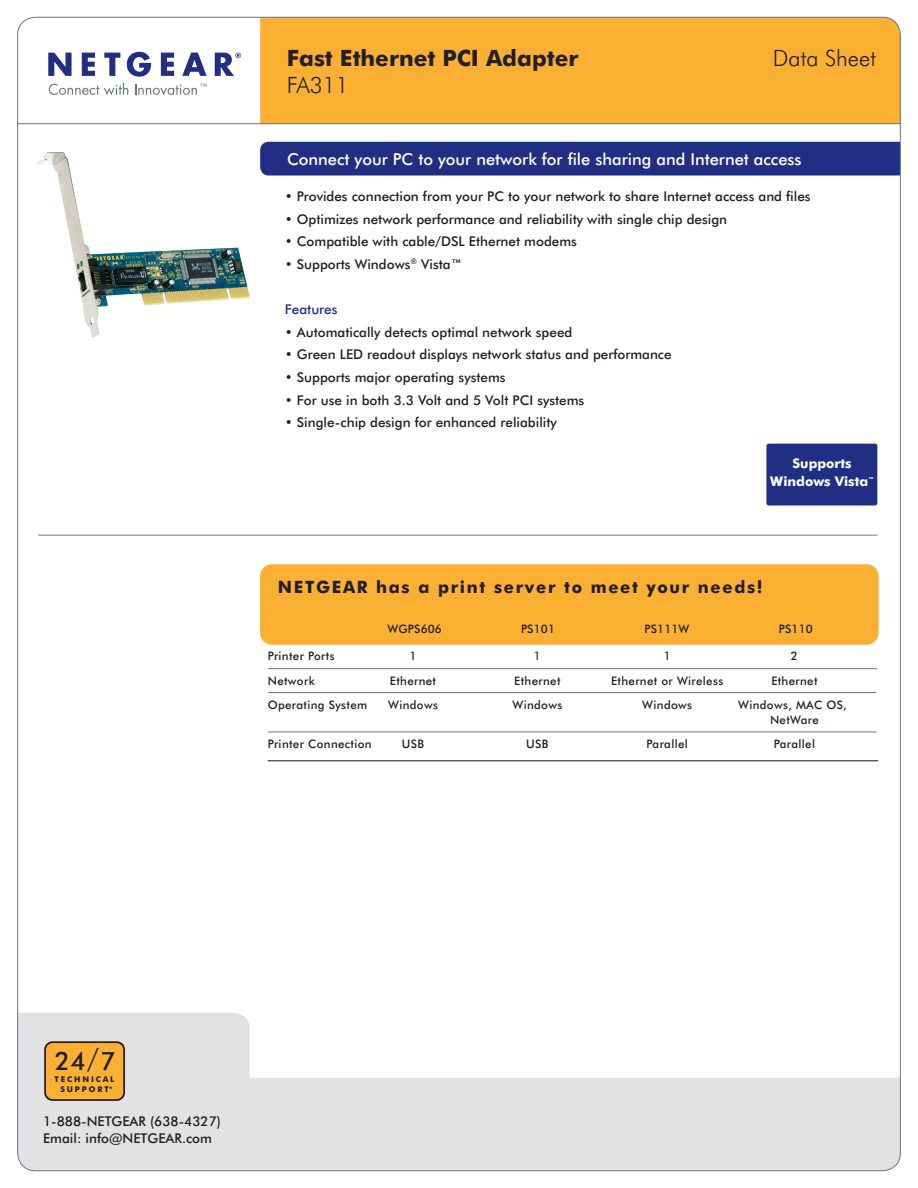
<style>
.page{position:relative;width:918px;height:1188px;background:#fff}
.page>*{position:absolute;margin:0;border:0;box-sizing:border-box;transform-origin:0 0}
.t1{font:500 25.35px "Futura BT";color:#231f20}
.t2{font:700 22.5px "Futura BT";color:#231f20}
.t3{font:300 22.5px "Futura BT";color:#231f20}
.t4{font:700 17.1px "Futura BT";letter-spacing:.1em;color:#231f20}
.t5{font:500 16.5px "Futura BT";color:#fff}
.t6{font:500 13.5px/17.4px "Futura BT";color:#231f20}
.t7{font:500 13.5px "Futura BT";color:#202e84}
.t8{font:700 13.35px/17.7px "Futura BT";color:#fff;text-align:center}
.t9{font:500 11.7px/14.9px "Futura BT";letter-spacing:.03em;color:#231f20;text-align:center}
.t10{font:700 7.95px/9.8px "Futura BT";letter-spacing:.235em;color:#231f20;text-align:center}
.s1{font-weight:300;font-size:28.95px}
.s2{font-weight:500}
</style>
<div class="page">
<div style="left:260px;top:17px;width:640px;height:106px;background:#fbb034"></div>
<svg style="left:49px;top:83px;width:79px;height:12px"></svg>
<svg style="left:135px;top:84px;width:72px;height:11px"></svg>
<svg style="left:48px;top:53px;width:24px;height:23px"></svg>
<svg style="left:82px;top:53px;width:13px;height:23px"></svg>
<svg style="left:104px;top:53px;width:16px;height:23px"></svg>
<svg style="left:127px;top:52px;width:24px;height:25px"></svg>
<svg style="left:161px;top:53px;width:13px;height:23px"></svg>
<svg style="left:182px;top:53px;width:25px;height:23px"></svg>
<svg style="left:215px;top:53px;width:26px;height:23px"></svg>
<div style="left:18px;top:1078px;width:883px;height:93px;background:#e2e2e4"></div>
<svg style="left:19px;top:1013px;width:231px;height:128px;background:#e1d6c6"></svg>
<div style="left:260px;top:142px;width:639px;height:34px;background:#202e84"></div>
<hr style="left:38px;top:535px;width:840px;height:1px;background:#6a747c">
<div style="left:766px;top:444px;width:111px;height:61px;background:#202e84;border-radius:2px"></div>
<img style="left:37px;top:152px;width:213px;height:186px">
<div style="left:260px;top:564px;width:619px;height:81px;background:#fbb034;border-radius:12px"></div>
<hr style="left:269px;top:692px;width:607px;height:1px;background:#6a747b">
<hr style="left:269px;top:668px;width:608px;height:1px;background:#6a747b">
<hr style="left:268px;top:760px;width:610px;height:1px;background:#231f20">
<hr style="left:269px;top:732px;width:607px;height:1px;background:#6a747b">
<hr style="left:18px;top:123px;width:882px;height:1px;background:#6a747c">
<h2 class="t2" style="left:287px;top:44px;width:293px">Fast Ethernet PCI Adapter</h2>
<h2 class="t3" style="left:773px;top:44px;width:104px">Data Sheet</h2>
<h2 class="t3" style="left:287px;top:72px;width:63px">FA311</h2>
<p class="t5" style="left:287px;top:149px;width:516px">Connect your PC to your network for file sharing and Internet access</p>
<p class="t6" style="left:285px;top:187px;width:527px">• Provides connection from your PC to your network to share Internet access and files</p>
<p class="t6" style="left:285px;top:210px;width:444px">• Optimizes network performance and reliability with single chip design</p>
<p class="t6" style="left:285px;top:233px;width:294px">• Compatible with cable/DSL Ethernet modems</p>
<p class="t6" style="left:285px;top:255px;width:179px">• Supports Windows<sup>®</sup> Vista™</p>
<p class="t7" style="left:285px;top:301px;width:54px">Features</p>
<p class="t6" style="left:285px;top:323px;width:289px">• Automatically detects optimal network speed</p>
<p class="t6" style="left:285px;top:346px;width:388px">• Green LED readout displays network status and performance</p>
<p class="t6" style="left:285px;top:368px;width:222px">• Supports major operating systems</p>
<p class="t6" style="left:285px;top:391px;width:301px">• For use in both 3.3 Volt and 5 Volt PCI systems</p>
<p class="t6" style="left:285px;top:414px;width:274px">• Single-chip design for enhanced reliability</p>
<p class="t8" style="left:770px;top:454px;width:105px">Supports<br>Windows Vista<sup>™</sup></p>
<p class="t4" style="left:278px;top:576px;width:486px">NETGEAR has a print server to meet your needs!</p>
<p class="t9" style="left:387px;top:621px;width:56px">WGPS606</p>
<p class="t9" style="left:521px;top:621px;width:36px">PS101</p>
<p class="t9" style="left:644px;top:621px;width:47px">PS111W</p>
<p class="t9" style="left:779px;top:621px;width:36px">PS110</p>
<p class="t9" style="left:268px;top:648px;width:68px">Printer Ports</p>
<p class="t9" style="left:410px;top:648px;width:8px">1</p>
<p class="t9" style="left:534px;top:648px;width:8px">1</p>
<p class="t9" style="left:664px;top:648px;width:8px">1</p>
<p class="t9" style="left:791px;top:648px;width:8px">2</p>
<p class="t9" style="left:268px;top:673px;width:48px">Network</p>
<p class="t9" style="left:390px;top:673px;width:48px">Ethernet</p>
<p class="t9" style="left:514px;top:673px;width:48px">Ethernet</p>
<p class="t9" style="left:611px;top:673px;width:114px">Ethernet or Wireless</p>
<p class="t9" style="left:771px;top:673px;width:48px">Ethernet</p>
<p class="t9" style="left:268px;top:697px;width:101px">Operating System</p>
<p class="t9" style="left:388px;top:697px;width:51px">Windows</p>
<p class="t9" style="left:513px;top:697px;width:51px">Windows</p>
<p class="t9" style="left:642px;top:697px;width:51px">Windows</p>
<p class="t9" style="left:738px;top:697px;width:110px">Windows, MAC OS,<br>NetWare</p>
<p class="t9" style="left:268px;top:737px;width:105px">Printer Connection</p>
<p class="t9" style="left:402px;top:737px;width:24px">USB</p>
<p class="t9" style="left:526px;top:737px;width:24px">USB</p>
<p class="t9" style="left:647px;top:737px;width:43px">Parallel</p>
<p class="t9" style="left:774px;top:737px;width:43px">Parallel</p>
<h1 class="t1" style="left:55px;top:1045px;width:63px">24<span class="s1">/</span>7</h1>
<p class="t10" style="left:55px;top:1074px;width:61px">TECHNICAL<br>SUPPORT<span class="s2">*</span></p>
<p class="t6" style="left:43px;top:1112px;width:179px">1-888-NETGEAR (638-4327)<br>Email: info@NETGEAR.com</p>
</div>
